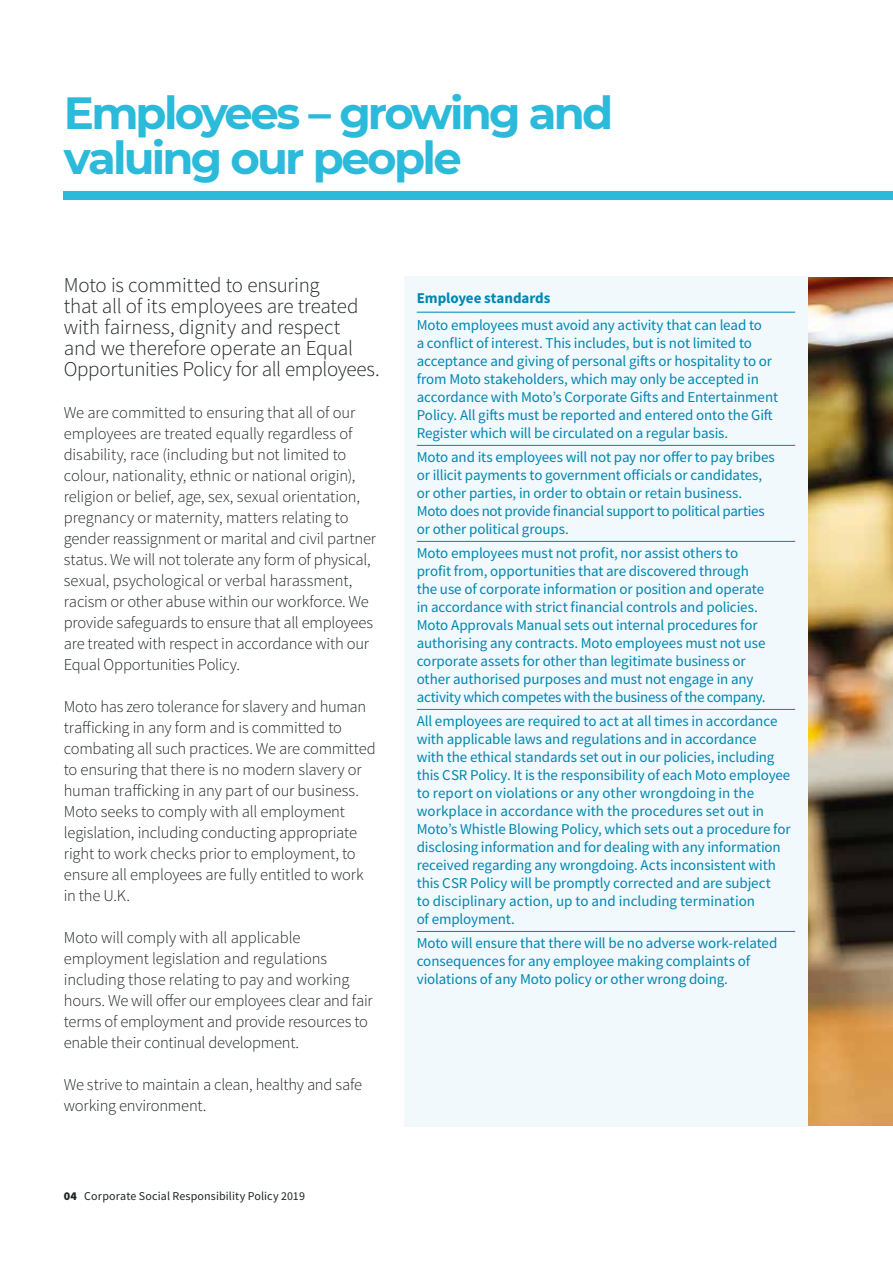
<style>
.page{position:relative;width:893px;height:1263px;background:#fff}
.page>*{position:absolute;margin:0;border:0;box-sizing:border-box;transform-origin:0 0}
.t1{font:700 45px/45px "Montserrat";letter-spacing:-.065em;color:#2bbada}
.t2{font:300 21px/21px "Source Sans Pro";letter-spacing:-.01em;color:#1f2522}
.t3{font:300 16.5px/21px "Source Sans Pro";letter-spacing:-.01em;color:#1f2522}
.t4{font:15px/18px "Source Sans Pro";letter-spacing:-.01em;color:#0087b1}
.t5{font:700 15px "Source Sans Pro";letter-spacing:-.005em;color:#0087b1}
.t6{font:12px "Source Sans Pro";letter-spacing:.01em;color:#1f2522}
.s1{font-weight:900}
</style>
<div class="page">
<img style="left:808px;top:277px;width:85px;height:849px">
<div style="left:64px;top:191px;width:829px;height:9px;background:#2bbada"></div>
<div style="left:404px;top:276px;width:404px;height:851px;background:#f1f9fc"></div>
<hr style="left:417px;top:312px;width:378px;height:1px;background:#0087b1">
<hr style="left:417px;top:445px;width:378px;height:1px;background:#0087b1">
<hr style="left:417px;top:541px;width:378px;height:1px;background:#0087b1">
<hr style="left:417px;top:709px;width:378px;height:1px;background:#0087b1">
<hr style="left:417px;top:931px;width:378px;height:1px;background:#0087b1">
<h1 class="t1" style="left:64px;top:88px;width:551px">Employees – growing and valuing our people</h1>
<h2 class="t2" style="left:64px;top:275px;width:317px">Moto is committed to ensuring<br>that all of its employees are treated with fairness, dignity and respect<br>and we therefore operate an Equal Opportunities Policy for all employees.</h2>
<p class="t3" style="left:64px;top:402px;width:314px">We are committed to ensuring that all of our employees are treated equally regardless of disability, race (including but not limited to colour, nationality, ethnic or national origin), religion or belief, age, sex, sexual orientation, pregnancy or maternity, matters relating to gender reassignment or marital and civil partner status. We will not tolerate any form of physical, sexual, psychological or verbal harassment, racism or other abuse within our workforce. We provide safeguards to ensure that all employees are treated with respect in accordance with our Equal Opportunities Policy.</p>
<p class="t3" style="left:64px;top:696px;width:313px">Moto has zero tolerance for slavery and human trafficking in any form and is committed to combating all such practices. We are committed to ensuring that there is no modern slavery or human trafficking in any part of our business.<br>Moto seeks to comply with all employment legislation, including conducting appropriate right to work checks prior to employment, to ensure all employees are fully entitled to work in the U.K.</p>
<p class="t3" style="left:64px;top:927px;width:310px">Moto will comply with all applicable employment legislation and regulations including those relating to pay and working hours. We will offer our employees clear and fair terms of employment and provide resources to enable their continual development.</p>
<p class="t3" style="left:64px;top:1074px;width:300px">We strive to maintain a clean, healthy and safe working environment.</p>
<p class="t6" style="left:64px;top:1188px;width:243px"><span class="s1">04</span> Corporate Social Responsibility Policy 2019</p>
<p class="t5" style="left:417px;top:287px;width:135px">Employee standards</p>
<p class="t4" style="left:417px;top:315px;width:363px">Moto employees must avoid any activity that can lead to<br>a conflict of interest. This includes, but is not limited to acceptance and giving of personal gifts or hospitality to or from Moto stakeholders, which may only be accepted in accordance with Moto’s Corporate Gifts and Entertainment Policy. All gifts must be reported and entered onto the Gift Register which will be circulated on a regular basis.</p>
<p class="t4" style="left:417px;top:447px;width:360px">Moto and its employees will not pay nor offer to pay bribes or illicit payments to government officials or candidates, or other parties, in order to obtain or retain business.<br>Moto does not provide financial support to political parties or other political groups.</p>
<p class="t4" style="left:417px;top:543px;width:350px">Moto employees must not profit, nor assist others to profit from, opportunities that are discovered through the use of corporate information or position and operate in accordance with strict financial controls and policies.<br>Moto Approvals Manual sets out internal procedures for authorising any contracts. Moto employees must not use corporate assets for other than legitimate business or other authorised purposes and must not engage in any activity which competes with the business of the company.</p>
<p class="t4" style="left:417px;top:711px;width:375px">All employees are required to act at all times in accordance with applicable laws and regulations and in accordance<br>with the ethical standards set out in our policies, including this CSR Policy. It is the responsibility of each Moto employee to report on violations or any other wrongdoing in the workplace in accordance with the procedures set out in Moto’s Whistle Blowing Policy, which sets out a procedure for disclosing information and for dealing with any information received regarding any wrongdoing. Acts inconsistent with this CSR Policy will be promptly corrected and are subject<br>to disciplinary action, up to and including termination<br>of employment.</p>
<p class="t4" style="left:417px;top:933px;width:362px">Moto will ensure that there will be no adverse work-related consequences for any employee making complaints of violations of any Moto policy or other wrong doing.</p>
</div>
